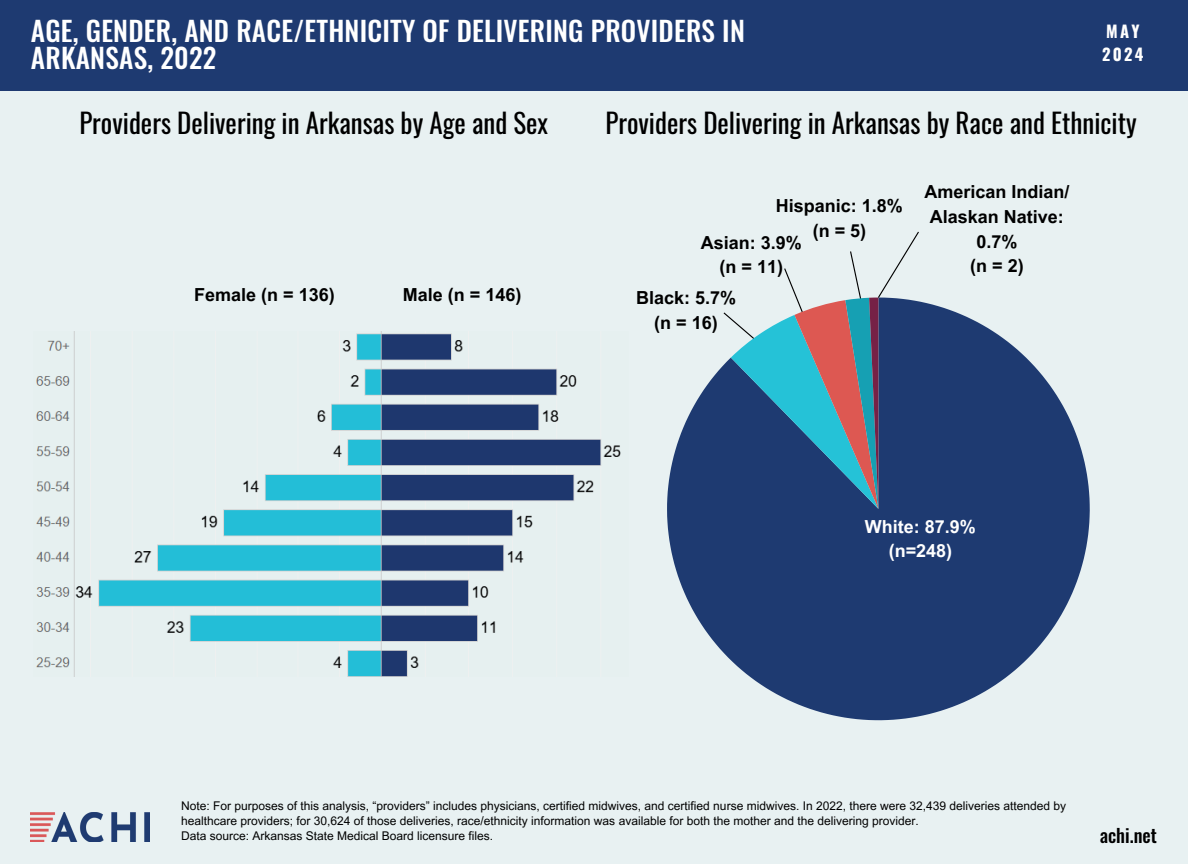
<style>
.page{position:relative;width:1188px;height:864px;background:#e8f1f2}
.page>*{position:absolute;margin:0;border:0;box-sizing:border-box;transform-origin:0 0}
.t1{font:500 27.3px/27px "Oswald";letter-spacing:.01em;color:#fff}
.t2{font:27px "Oswald";color:#000}
.t3{font:500 18.6px "Oswald";color:#000}
.t4{font:700 18px/24.8px "Arial MT Pro";color:#000;text-align:center}
.t5{font:700 18px/24.8px "Arial MT Pro";color:#fff;text-align:center}
.t6{font:700 16.5px/22.5px "Oswald";letter-spacing:.135em;color:#fff}
.t7{font:12px/15px "Arial MT Pro";color:#000}
</style>
<div class="page">
<div style="left:0;top:0;width:1188px;height:91px;background:#1e3a71"></div>
<svg style="left:667px;top:301px;width:423px;height:419px;fill:#1e3a71"></svg>
<svg style="left:722px;top:231px;width:198px;height:278px"></svg>
<img style="left:36px;top:331px;width:585px;height:345px">
<img style="left:31px;top:813px;width:118px;height:29px">
<h2 class="t1" style="left:31px;top:16px;width:715px">AGE, GENDER, AND RACE/ETHNICITY OF DELIVERING PROVIDERS IN<br>ARKANSAS, 2022</h2>
<h2 class="t6" style="left:1102px;top:20px;width:43px">MAY<br>2024</h2>
<p class="t2" style="left:79px;top:102px;width:470px">Providers Delivering in Arkansas by Age and Sex</p>
<p class="t4" style="left:194px;top:284px;width:142px">Female (n = 136)</p>
<p class="t4" style="left:403px;top:284px;width:120px">Male (n = 146)</p>
<h3 class="t2" style="left:605px;top:102px;width:533px">Providers Delivering in Arkansas by Race and Ethnicity</h3>
<h3 class="t4" style="left:776px;top:196px;width:129px">Hispanic: 1.8% (n = 5)</h3>
<h3 class="t4" style="left:701px;top:232px;width:103px">Asian: 3.9% (n = 11)</h3>
<h3 class="t4" style="left:636px;top:287px;width:102px">Black: 5.7% (n = 16)</h3>
<h1 class="t4" style="left:924px;top:182px;width:147px">American Indian/<br>Alaskan Native:<br>0.7%<br>(n = 2)</h1>
<h3 class="t5" style="left:865px;top:516px;width:113px">White: 87.9% (n=248)</h3>
<h3 class="t7" style="left:181px;top:800px;width:887px">Note: For purposes of this analysis, “providers” includes physicians, certified midwives, and certified nurse midwives. In 2022, there were 32,439 deliveries attended by healthcare providers; for 30,624 of those deliveries, race/ethnicity information was available for both the mother and the delivering provider.</h3>
<p class="t7" style="left:181px;top:830px;width:314px">Data source: Arkansas State Medical Board licensure files.</p>
<h3 class="t3" style="left:1100px;top:820px;width:59px">achi.net</h3>
</div>
